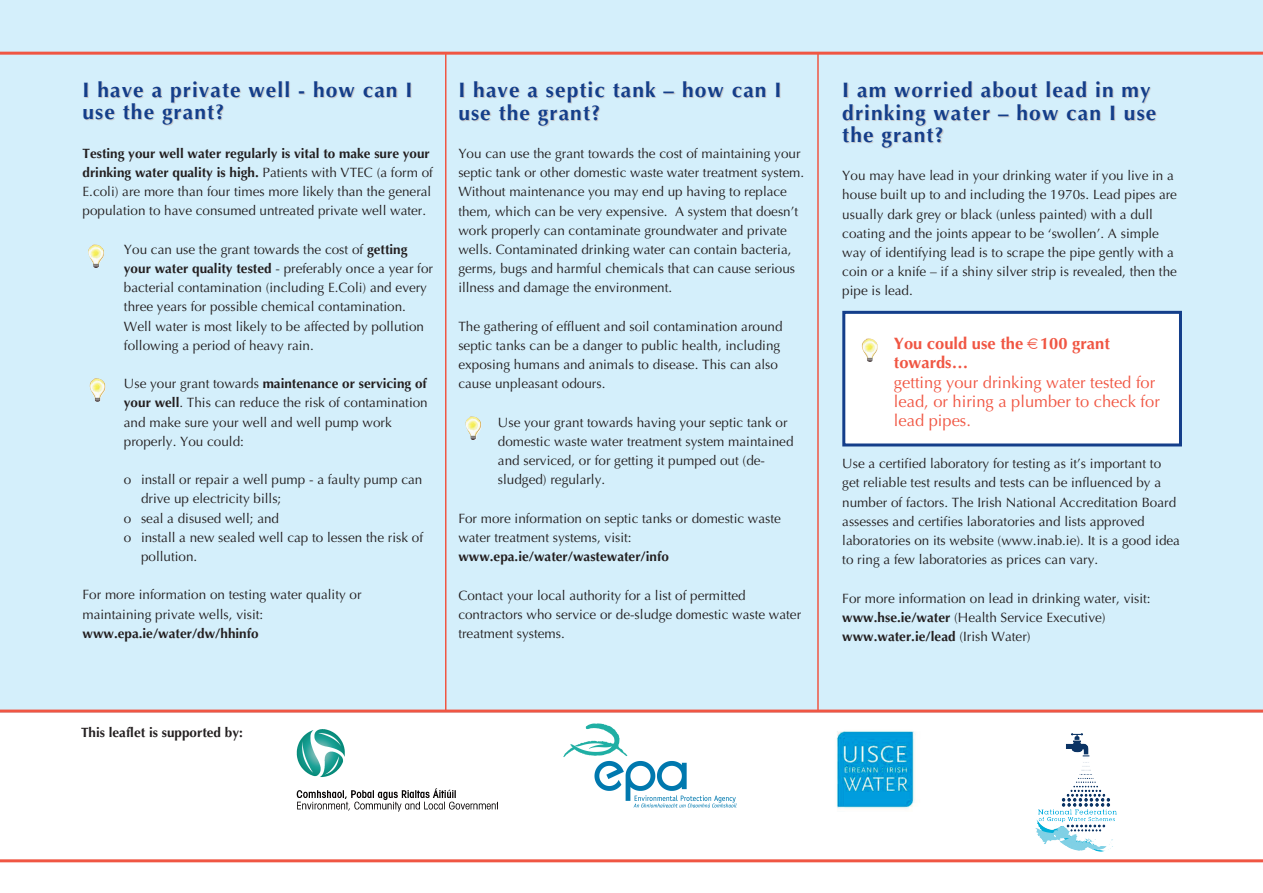
<style>
.page{position:relative;width:1263px;height:893px;background:#fff}
.page>*{position:absolute;margin:0;border:0;box-sizing:border-box;transform-origin:0 0}
.t1{font:700 21px/22.2px "Optima";letter-spacing:.05em;color:#143e8a}
.t2{font:16.5px/19.2px "Optima";color:#f05643}
.t3{font:700 16.5px/19.2px "Optima";color:#f05643}
.t4{font:13.5px/19.2px "Optima";color:#231f20}
.t5{font:700 13.5px "Optima";color:#231f20}
.s1{font-weight:700}
.s2{font-family:"Palatino"}
</style>
<div class="page">
<div style="left:0;top:0;width:1263px;height:712px;background:#d4effb"></div>
<hr style="left:0;top:52px;width:1263px;height:3px;background:#f05643">
<hr style="left:0;top:709px;width:1263px;height:3px;background:#f05643">
<img style="left:296px;top:729px;width:202px;height:83px">
<img style="left:563px;top:723px;width:174px;height:85px">
<img style="left:837px;top:731px;width:79px;height:78px">
<img style="left:1054px;top:733px;width:58px;height:111px">
<hr style="left:0;top:859px;width:1263px;height:3px;background:#f05643">
<img style="left:88px;top:244px;width:16px;height:24px">
<img style="left:89px;top:378px;width:16px;height:24px">
<img style="left:465px;top:416px;width:16px;height:24px">
<hr style="left:445px;top:53px;width:1px;height:658px;background:#f05643">
<hr style="left:817px;top:53px;width:2px;height:658px;background:#f05643">
<div style="left:845px;top:314px;width:334px;height:129px;background:#fff"></div>
<div style="left:842px;top:311px;width:340px;height:135px;border:3px solid #143e8a"></div>
<img style="left:861px;top:338px;width:16px;height:24px">
<h1 class="t1" style="left:82px;top:81px;width:332px">I have a private well - how can I use the grant?</h1>
<p class="t4" style="left:82px;top:145px;width:352px"><span class="s1">Testing your well water regularly is vital to make sure your drinking water quality is high.</span> Patients with VTEC (a form of E.coli) are more than four times more likely than the general population to have consumed untreated private well water.</p>
<p class="t4" style="left:124px;top:241px;width:311px">You can use the grant towards the cost of <span class="s1">getting your water quality tested</span> - preferably once a year for bacterial contamination (including E.Coli) and every three years for possible chemical contamination.<br>Well water is most likely to be affected by pollution following a period of heavy rain.</p>
<p class="t4" style="left:124px;top:375px;width:305px">Use your grant towards <span class="s1">maintenance or servicing of your well</span>. This can reduce the risk of contamination and make sure your well and well pump work properly. You could:</p>
<p class="t4" style="left:124px;top:471px;width:300px">o install or repair a well pump - a faulty pump can</p>
<p class="t4" style="left:141px;top:491px;width:142px">drive up electricity bills;</p>
<p class="t4" style="left:124px;top:510px;width:157px">o seal a disused well; and</p>
<p class="t4" style="left:124px;top:529px;width:301px">o install a new sealed well cap to lessen the risk of</p>
<p class="t4" style="left:141px;top:548px;width:58px">pollution.</p>
<p class="t4" style="left:82px;top:587px;width:281px">For more information on testing water quality or maintaining private wells, visit:</p>
<p class="t5" style="left:82px;top:628px;width:178px">www.epa.ie/water/dw/hhinfo</p>
<h1 class="t1" style="left:458px;top:81px;width:325px">I have a septic tank – how can I use the grant?</h1>
<p class="t4" style="left:458px;top:145px;width:347px">You can use the grant towards the cost of maintaining your septic tank or other domestic waste water treatment system.<br>Without maintenance you may end up having to replace them, which can be very expensive. A system that doesn’t work properly can contaminate groundwater and private wells. Contaminated drinking water can contain bacteria, germs, bugs and harmful chemicals that can cause serious illness and damage the environment.</p>
<p class="t4" style="left:458px;top:318px;width:326px">The gathering of effluent and soil contamination around septic tanks can be a danger to public health, including exposing humans and animals to disease. This can also cause unpleasant odours.</p>
<p class="t4" style="left:498px;top:414px;width:297px">Use your grant towards having your septic tank or domestic waste water treatment system maintained and serviced, or for getting it pumped out (de&shy;sludged) regularly.</p>
<p class="t4" style="left:458px;top:510px;width:324px">For more information on septic tanks or domestic waste water treatment systems, visit:</p>
<p class="t5" style="left:458px;top:551px;width:212px">www.epa.ie/water/wastewater/info</p>
<p class="t4" style="left:458px;top:587px;width:344px">Contact your local authority for a list of permitted contractors who service or de-sludge domestic waste water treatment systems.</p>
<p class="t5" style="left:81px;top:727px;width:163px">This leaflet is supported by:</p>
<h1 class="t1" style="left:842px;top:81px;width:316px">I am worried about lead in my drinking water – how can I use the grant?</h1>
<p class="t4" style="left:842px;top:167px;width:336px">You may have lead in your drinking water if you live in a house built up to and including the 1970s. Lead pipes are usually dark grey or black (unless painted) with a dull coating and the joints appear to be ‘swollen’. A simple way of identifying lead is to scrape the pipe gently with a coin or a knife – if a shiny silver strip is revealed, then the pipe is lead.</p>
<p class="t3" style="left:894px;top:336px;width:217px">You could use the <span class="s2">€</span>100 grant towards…</p>
<p class="t2" style="left:894px;top:374px;width:267px">getting your drinking water tested for lead, or hiring a plumber to check for lead pipes.</p>
<p class="t4" style="left:842px;top:455px;width:339px">Use a certified laboratory for testing as it’s important to get reliable test results and tests can be influenced by a number of factors. The Irish National Accreditation Board assesses and certifies laboratories and lists approved laboratories on its website (www.inab.ie). It is a good idea to ring a few laboratories as prices can vary.</p>
<p class="t4" style="left:842px;top:590px;width:310px">For more information on lead in drinking water, visit: <span class="s1">www.hse.ie/water</span> (Health Service Executive) <span class="s1">www.water.ie/lead</span> (Irish Water)</p>
</div>
